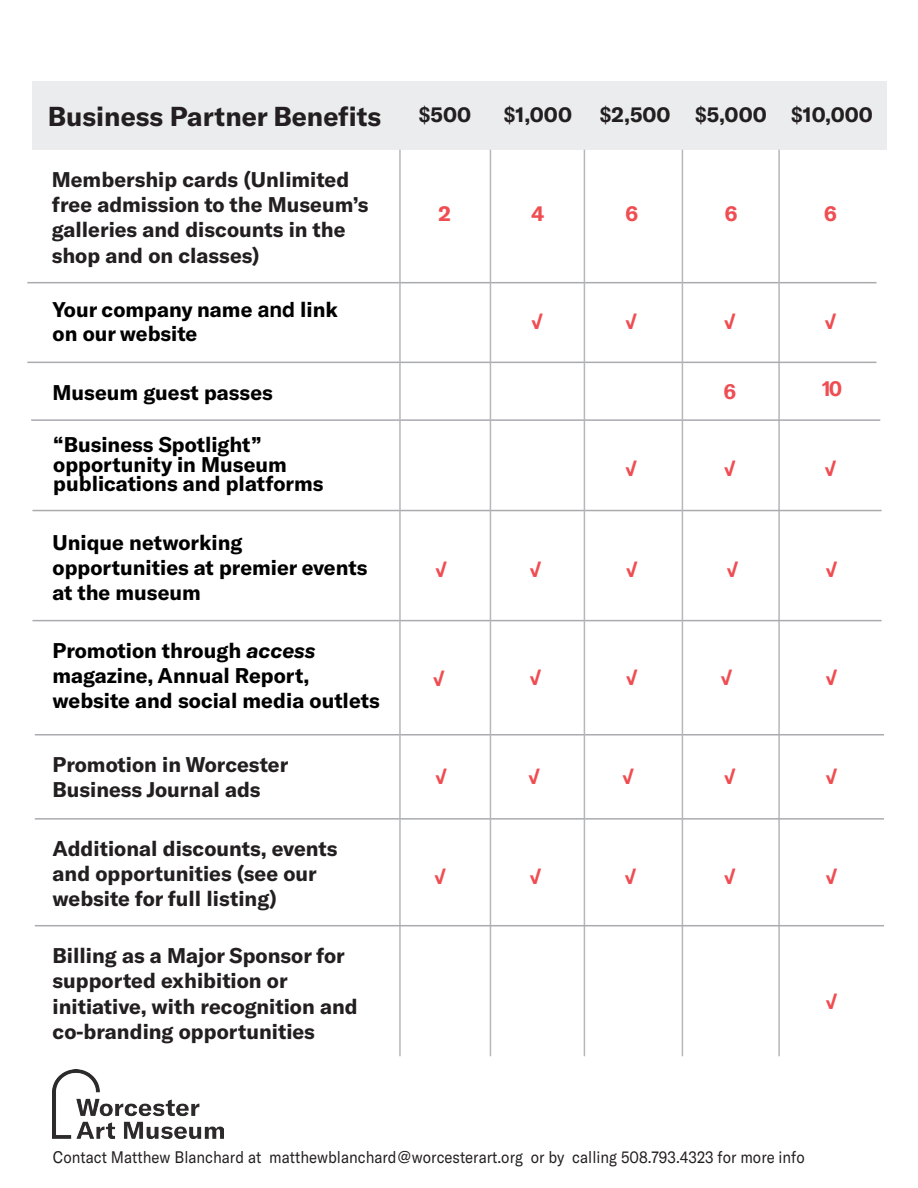
<style>
.page{position:relative;width:918px;height:1188px;background:#fff}
.page>*{position:absolute;margin:0;border:0;box-sizing:border-box;transform-origin:0 0}
.t1{font:700 27px "GT America";color:#231f20}
.t2{font:700 21px/25.2px "GT America";color:#231f20}
.t3{font:700 21px/25.2px "GT America";color:#000}
.t4{font:700 21px "Forma DJR Banner";color:#ef4d52}
.t5{font:700 21px "GT America";color:#ef4d52}
.t6{font:16.5px "GT America";color:#231f20;scale:.91 1}
.s1{font-family:"Helvetica"}
.s2{font-style:italic}
</style>
<div class="page">
<div style="left:32px;top:81px;width:855px;height:69px;background:#ebeced"></div>
<hr style="left:27px;top:282px;width:849px;height:1px;background:#aaabaf">
<hr style="left:778px;top:150px;width:2px;height:906px;background:#b6b7bb">
<hr style="left:27px;top:362px;width:849px;height:1px;background:#aaabaf">
<hr style="left:31px;top:419px;width:849px;height:2px;background:#aaabaf">
<hr style="left:33px;top:510px;width:849px;height:1px;background:#aaabaf">
<hr style="left:33px;top:620px;width:849px;height:1px;background:#aaabaf">
<hr style="left:35px;top:734px;width:849px;height:2px;background:#aaabaf">
<hr style="left:35px;top:818px;width:849px;height:2px;background:#aaabaf">
<hr style="left:682px;top:150px;width:1px;height:906px;background:#b6b7bb">
<hr style="left:584px;top:150px;width:1px;height:906px;background:#b6b7bb">
<hr style="left:490px;top:150px;width:1px;height:906px;background:#b6b7bb">
<hr style="left:399px;top:150px;width:2px;height:906px;background:#b6b7bb">
<img style="left:53px;top:1070px;width:170px;height:69px">
<hr style="left:35px;top:925px;width:849px;height:1px;background:#aaabaf">
<p class="t1" style="left:48px;top:102px;width:335px">Business Partner Benefits</p>
<p class="t2" style="left:52px;top:168px;width:318px">Membership cards (Unlimited free admission to the Museum’s galleries and discounts in the shop and on classes)</p>
<p class="t3" style="left:53px;top:298px;width:287px;line-height:24px">Your company name <span class="s1">and</span> link on our website</p>
<p class="t3" style="left:53px;top:380px;width:222px">Museum guest passes</p>
<p class="t3" style="left:53px;top:435px;width:272px;line-height:19.5px">“Business Spotlight” opportunity in Museum publications and platforms</p>
<p class="t3" style="left:53px;top:531px;width:316px">Unique networking opportunities at premier events at the museum</p>
<p class="t3" style="left:53px;top:638px;width:329px">Promotion through <span class="s2">access </span>magazine, Annual Report, website and social media outlets</p>
<p class="t2" style="left:53px;top:752px;width:237px">Promotion in Worcester<br>Business Journal ads</p>
<p class="t2" style="left:53px;top:836px;width:286px">Additional discounts, events and opportunities (see our website for full listing)</p>
<p class="t2" style="left:53px;top:944px;width:307px">Billing as a Major Sponsor for supported exhibition or initiative, with recognition and co<span class="s1">-</span>branding opportunities</p>
<p class="t2" style="left:419px;top:103px;width:54px"><span class="s1">$</span>500</p>
<p class="t2" style="left:504px;top:103px;width:70px"><span class="s1">$</span>1,000</p>
<p class="t2" style="left:600px;top:103px;width:72px"><span class="s1">$</span>2,500</p>
<p class="t2" style="left:695px;top:103px;width:73px"><span class="s1">$</span>5,000</p>
<p class="t2" style="left:791px;top:103px;width:83px"><span class="s1">$</span>10,000</p>
<p class="t5" style="left:439px;top:203px;width:14px">2</p>
<p class="t5" style="left:531px;top:203px;width:14px">4</p>
<p class="t5" style="left:625px;top:203px;width:14px">6</p>
<p class="t5" style="left:725px;top:203px;width:14px">6</p>
<p class="t5" style="left:824px;top:203px;width:14px">6</p>
<p class="t4" style="left:531px;top:309px;width:13px">✓</p>
<p class="t4" style="left:625px;top:309px;width:13px">✓</p>
<p class="t4" style="left:724px;top:309px;width:13px">✓</p>
<p class="t4" style="left:825px;top:309px;width:13px">✓</p>
<p class="t4" style="left:724px;top:378px;width:13px">6</p>
<p class="t4" style="left:822px;top:375px;width:21px">10</p>
<p class="t4" style="left:625px;top:455px;width:13px">✓</p>
<p class="t4" style="left:724px;top:455px;width:13px">✓</p>
<p class="t4" style="left:825px;top:455px;width:13px">✓</p>
<p class="t4" style="left:435px;top:556px;width:13px">✓</p>
<p class="t4" style="left:530px;top:556px;width:13px">✓</p>
<p class="t4" style="left:626px;top:556px;width:13px">✓</p>
<p class="t4" style="left:727px;top:556px;width:13px">✓</p>
<p class="t4" style="left:826px;top:556px;width:13px">✓</p>
<p class="t4" style="left:433px;top:665px;width:13px">✓</p>
<p class="t4" style="left:530px;top:664px;width:13px">✓</p>
<p class="t4" style="left:626px;top:664px;width:13px">✓</p>
<p class="t4" style="left:721px;top:664px;width:13px">✓</p>
<p class="t4" style="left:826px;top:664px;width:13px">✓</p>
<p class="t4" style="left:435px;top:763px;width:13px">✓</p>
<p class="t4" style="left:529px;top:763px;width:13px">✓</p>
<p class="t4" style="left:623px;top:763px;width:13px">✓</p>
<p class="t4" style="left:724px;top:763px;width:13px">✓</p>
<p class="t4" style="left:826px;top:763px;width:13px">✓</p>
<p class="t4" style="left:435px;top:864px;width:13px">✓</p>
<p class="t4" style="left:530px;top:864px;width:13px">✓</p>
<p class="t4" style="left:625px;top:864px;width:13px">✓</p>
<p class="t4" style="left:724px;top:864px;width:13px">✓</p>
<p class="t4" style="left:826px;top:864px;width:13px">✓</p>
<p class="t4" style="left:826px;top:989px;width:13px">✓</p>
<p class="t6" style="left:53px;top:1148px;width:828px">Contact Matthew Blanchard at matthewblanchard<span class="s1">@</span>worcesterart.org or by calling 508.793.4323 for more info</p>
</div>
